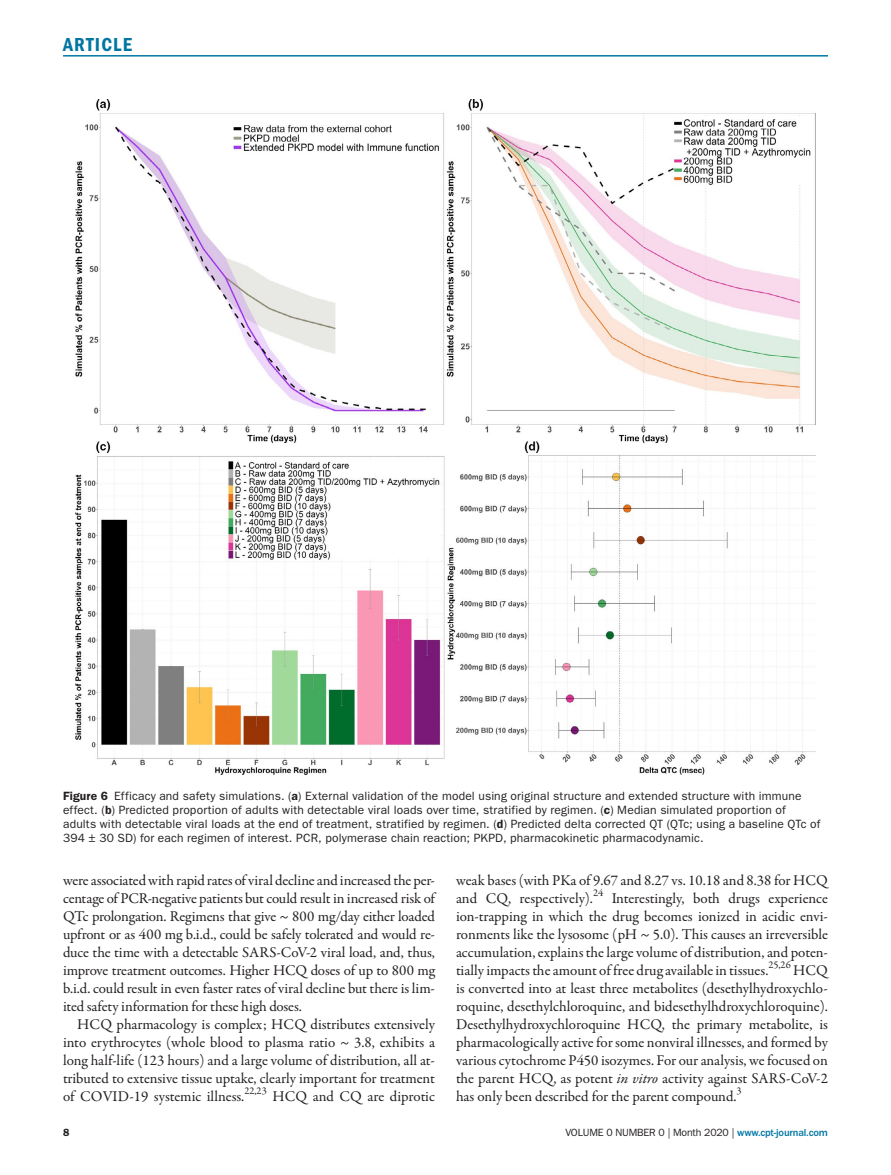
<style>
.page{position:relative;width:891px;height:1175px;background:#fff}
.page>*{position:absolute;margin:0;border:0;box-sizing:border-box;transform-origin:0 0}
.t1{font:19.5px "ITC Franklin Gothic Std Dm Cd";letter-spacing:.06em;color:#0076a3}
.t2{font:15px/18px "Garamond Premr Pro";color:#231f20;text-align:justify}
.t3{font:12px/14.2px "ITC Franklin Gothic Std";letter-spacing:.015em;color:#231f20}
.t4{font:10.5px "ITC Franklin Gothic Std";letter-spacing:-.015em;color:#231f20}
.t5{font:10.5px "Garamond Premr Pro";color:#231f20}
.t6{font:600 10.5px "ITC Franklin Gothic Std";color:#231f20}
.s1{font-weight:600}
.s2{font-style:italic}
.s3{font-weight:500;color:#0076a3}
</style>
<div class="page">
<hr style="left:63px;top:55px;width:765px;height:2px;background:#0076a3">
<img style="left:76px;top:100px;width:739px;height:674px">
<h1 class="t1" style="left:63px;top:33px;width:71px">ARTICLE</h1>
<p class="t3" style="left:63px;top:788px;width:759px"><span class="s1">Figure 6</span> Efficacy and safety simulations. (<span class="s1">a</span>) External validation of the model using original structure and extended structure with immune effect. (<span class="s1">b</span>) Predicted proportion of adults with detectable viral loads over time, stratified by regimen. (<span class="s1">c</span>) Median simulated proportion of adults with detectable viral loads at the end of treatment, stratified by regimen. (<span class="s1">d</span>) Predicted delta corrected QT (QTc; using a baseline QTc of 394 ± 30 SD) for each regimen of interest. PCR, polymerase chain reaction; PKPD, pharmacokinetic pharmacodynamic.</p>
<p class="t2" style="left:63px;top:871px;width:374px">were associated with rapid rates of viral decline and increased the per&shy;centage of PCR-negative patients but could result in increased risk of QTc prolongation. Regimens that give ~ 800 mg/day either loaded upfront or as 400 mg b.i.d., could be safely tolerated and would re&shy;duce the time with a detectable SARS-CoV-2 viral load, and, thus, improve treatment outcomes. Higher HCQ doses of up to 800 mg b.i.d. could result in even faster rates of viral decline but there is lim&shy;ited safety information for these high doses.</p>
<p class="t2" style="left:63px;top:1015px;width:373px;text-indent:14px">HCQ pharmacology is complex; HCQ distributes extensively into erythrocytes (whole blood to plasma ratio ~ 3.8, exhibits a long half-life (123 hours) and a large volume of distribution, all at&shy;tributed to extensive tissue uptake, clearly important for treatment of COVID-19 systemic illness.<sup>22,23</sup> HCQ and CQ are diprotic</p>
<p class="t2" style="left:456px;top:871px;width:374px">weak bases (with PKa of 9.67 and 8.27 vs. 10.18 and 8.38 for HCQ and CQ, respectively).</p>
<p class="t5" style="left:593px;top:886px;width:12px">24</p>
<p class="t2" style="left:456px;top:889px;width:373px;text-indent:156px">Interestingly, both drugs experience ion-trapping in which the drug becomes ionized in acidic envi&shy;ronments like the lysosome (pH ~ 5.0). This causes an irreversible accumulation, explains the large volume of distribution, and poten&shy;tially impacts the amount of free drug available in tissues.</p>
<p class="t5" style="left:768px;top:958px;width:24px">25,26</p>
<p class="t2" style="left:456px;top:961px;width:373px;text-indent:337px">HCQ is converted into at least three metabolites (desethylhydroxychlo&shy;roquine, desethylchloroquine, and bidesethylhdroxychloroquine).<br>Desethylhydroxychloroquine HCQ, the primary metabolite, is pharmacologically active for some nonviral illnesses, and formed by various cytochrome P450 isozymes. For our analysis, we focused on the parent HCQ, as potent <span class="s2">in vitro</span> activity against SARS-CoV-2 has only been described for the parent compound.</p>
<p class="t5" style="left:737px;top:1084px;width:7px">3</p>
<p class="t6" style="left:63px;top:1125px;width:8px">8</p>
<p class="t4" style="left:565px;top:1126px;width:264px">VOLUME 0 NUMBER 0 | Month 2020 | <span class="s3">www.cpt-journal.com</span></p>
</div>
